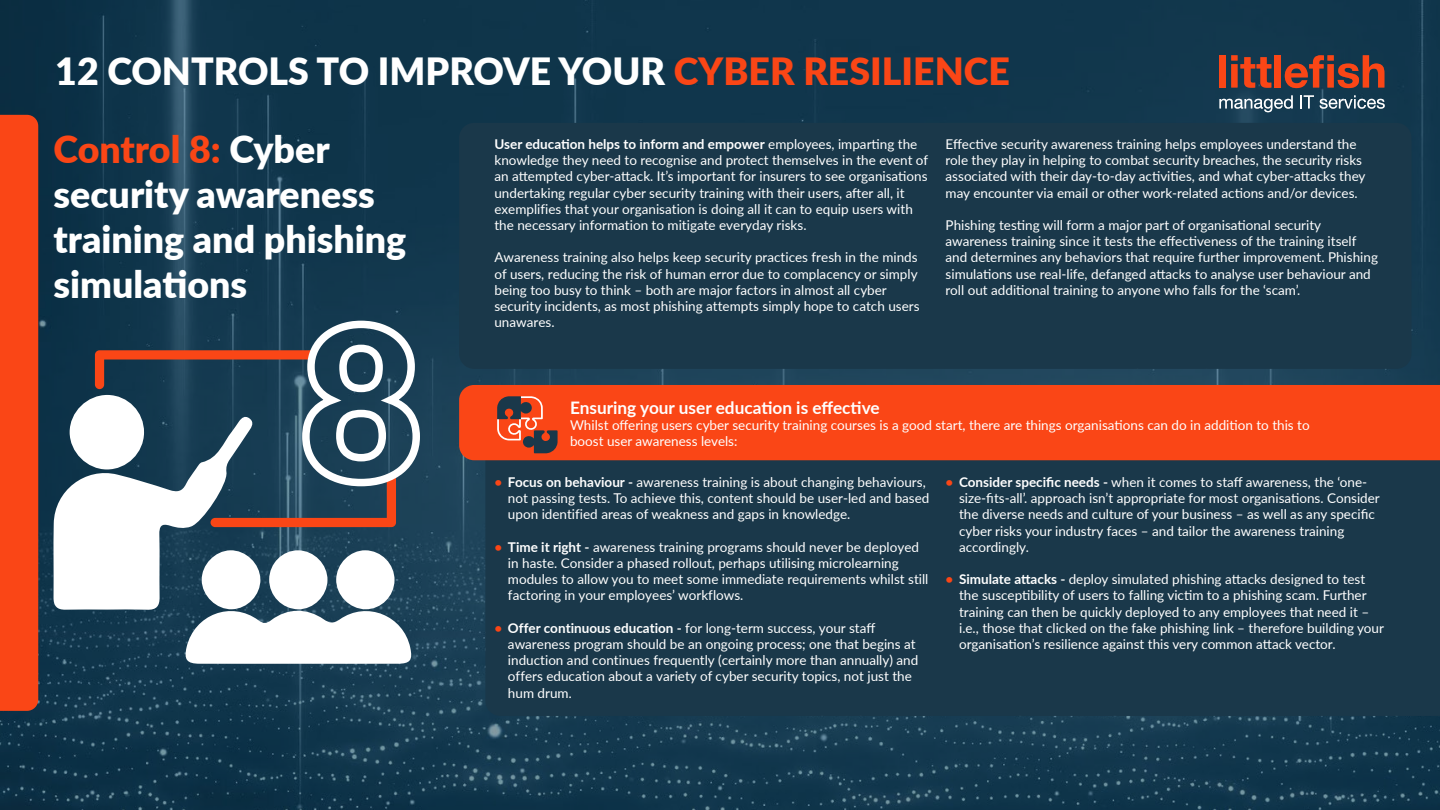
<style>
.page{position:relative;width:1440px;height:810px;background:#fff}
.page>*{position:absolute;margin:0;border:0;box-sizing:border-box;transform-origin:0 0}
.t1{font:900 37.5px/45px "Lato";color:#fff}
.t2{font:700 17.25px "Lato";color:#fff}
.t3{font:13.5px/16.2px "Lato";color:#fff}
.s1{color:#fa4616}
.s2{font-weight:700}
.s3{font-weight:700;color:#fa4616}
.s4{font-style:inherit}
</style>
<div class="page">
<img style="left:0;top:0;width:1440px;height:810px">
<div style="left:459px;top:123px;width:953px;height:246px;background:#1a384a;border-radius:15px"></div>
<div style="left:1220px;top:55px;width:6px;height:33px;background:#fa4616"></div>
<svg style="left:1231px;top:55px;width:40px;height:33px"></svg>
<div style="left:1275px;top:55px;width:6px;height:33px;background:#fa4616"></div>
<svg style="left:1285px;top:55px;width:99px;height:33px"></svg>
<svg style="left:1220px;top:95px;width:73px;height:17px"></svg>
<svg style="left:1300px;top:95px;width:14px;height:13px"></svg>
<svg style="left:1320px;top:95px;width:65px;height:14px"></svg>
<div style="left:0;top:115px;width:38px;height:596px;background:#fa4616"></div>
<div style="left:485px;top:460px;width:955px;height:256px;background:#1a384a"></div>
<div style="left:459px;top:385px;width:981px;height:75px;background:#fa4616"></div>
<svg style="left:53px;top:316px;width:372px;height:348px"></svg>
<svg style="left:497px;top:396px;width:61px;height:57px"></svg>
<h1 class="t1" style="left:54px;top:36px;width:958px;line-height:77.8px">12 CONTROLS TO IMPROVE YOUR <span class="s1">CYBER RESILIENCE<br>Control 8:</span> Cyber</h1>
<h1 class="t1" style="left:54px;top:170px;width:354px">security awareness training and phishing simulations</h1>
<p class="t3" style="left:494px;top:135px;width:435px"><span class="s2">User education helps to inform and empower</span> employees, imparting the knowledge they need to recognise and protect themselves in the event of an attempted cyber-attack. It’s important for insurers to see organisations undertaking regular cyber security training with their users, after all, it exemplifies that your organisation is doing all it can to equip users with the necessary information to mitigate everyday risks.</p>
<p class="t3" style="left:494px;top:249px;width:427px">Awareness training also helps keep security practices fresh in the minds of users, reducing the risk of human error due to complacency or simply being too busy to think – both are major factors in almost all cyber security incidents, as most phishing attempts simply hope to catch users unawares.</p>
<p class="t3" style="left:946px;top:135px;width:421px">Effective security awareness training helps employees understand the role they play in helping to combat security breaches, the security risks associated with their day-to-day activities, and what cyber-attacks they may encounter via email or other work-related actions and/or devices.</p>
<p class="t3" style="left:946px;top:216px;width:434px">Phishing testing will form a major part of organisational security awareness training since it tests the effectiveness of the training itself and determines any behaviors that require further improvement. Phishing simulations use real-life, defanged attacks to analyse user behaviour and roll out additional training to anyone who falls for the ‘scam’.</p>
<p class="t2" style="left:570px;top:395px;width:311px">Ensuring your user education is effective</p>
<p class="t3" style="left:570px;top:417px;width:741px">Whilst offering users cyber security training courses is a good start, there are things organisations can do in addition to this to boost user awareness levels:</p>
<p class="t3" style="left:508px;top:473px;width:423px;text-indent:-13px"><span class="s3">•</span> <span class="s2">Focus on behaviour -</span> awareness training is about changing behaviours, not passing tests. To achieve this, content should be user-led and based upon identified areas of weakness and gaps in knowledge.</p>
<p class="t3" style="left:508px;top:538px;width:422px;text-indent:-14px"><span class="s3">•</span> <span class="s2">Time it right -</span> awareness training programs should never be deployed in haste. Consider a phased rollout, perhaps utilising microlearning modules to allow you to meet some immediate requirements whilst still factoring in your employees’ workflows.</p>
<p class="t3" style="left:508px;top:619px;width:412px;text-indent:-14px"><span class="s3">•</span> <span class="s2">Offer continuous education -</span> for long-term success, your staff awareness program should be an ongoing process; one that begins at induction and continues frequently (certainly more than annually) and offers education about a variety of cyber security topics, not just the hum drum<span class="s4">.</span></p>
<p class="t3" style="left:959px;top:473px;width:422px;text-indent:-13px"><span class="s3">•</span> <span class="s2">Consider specific needs -</span> when it comes to staff awareness, the ‘one&shy;size-fits-all’. approach isn’t appropriate for most organisations. Consider the diverse needs and culture of your business – as well as any specific cyber risks your industry faces – and tailor the awareness training accordingly.</p>
<p class="t3" style="left:959px;top:571px;width:426px;text-indent:-14px"><span class="s3">•</span> <span class="s2">Simulate attacks -</span> deploy simulated phishing attacks designed to test the susceptibility of users to falling victim to a phishing scam. Further training can then be quickly deployed to any employees that need it – i.e., those that clicked on the fake phishing link – therefore building your organisation’s resilience against this very common attack vector.</p>
</div>
